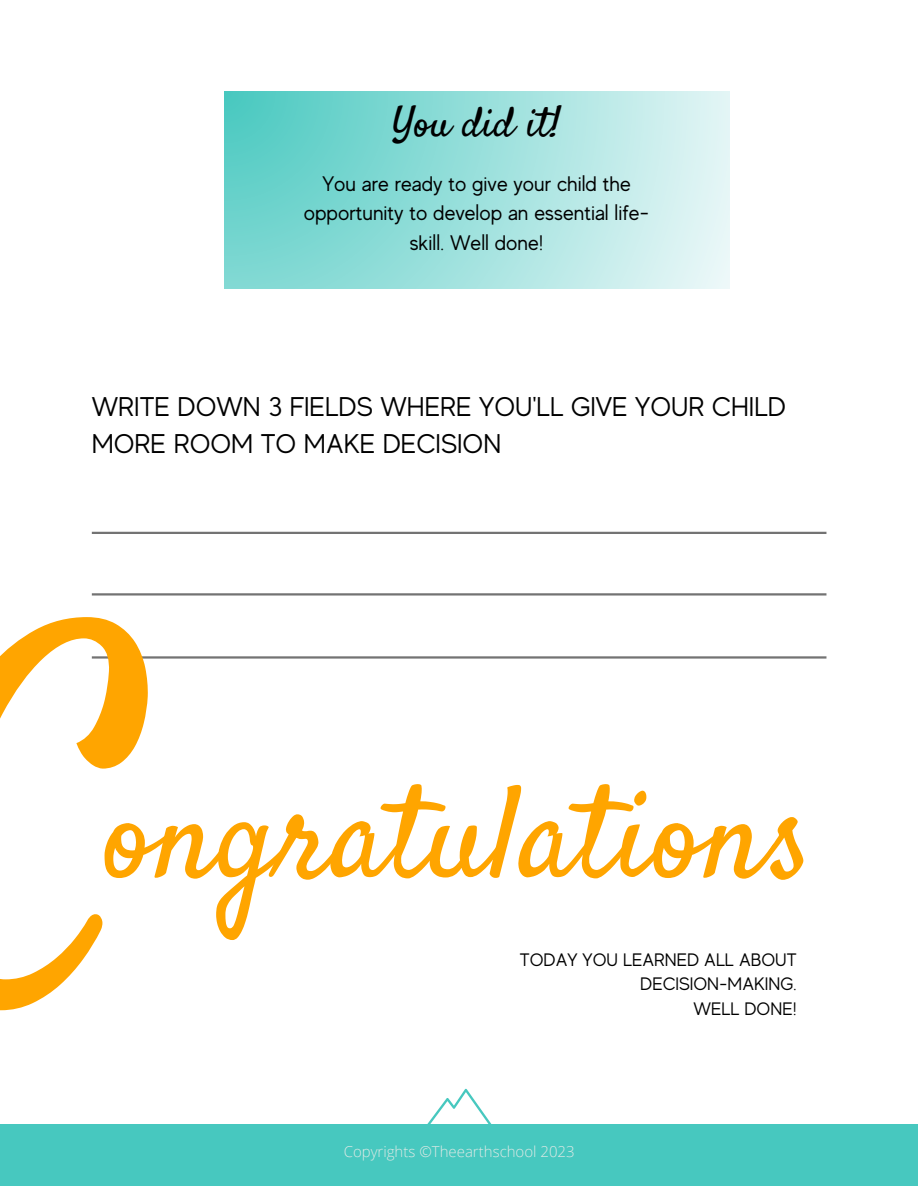
<style>
.page{position:relative;width:918px;height:1186px;background:#fff}
.page>*{position:absolute;margin:0;border:0;box-sizing:border-box;transform-origin:0 0}
.t1{font:427.35px "Satisfy";color:#ffa500}
.t2{font:132px "Satisfy";color:#ffa500}
.t3{font:42px "Satisfy";color:#000}
.t4{font:27px/37.2px "MADE Evolve Sans";color:#000}
.t5{font:21px/29.2px "MADE Evolve Sans";color:#000;text-align:center}
.t6{font:18px/24.3px "MADE Evolve Sans";color:#000;text-align:right}
.t7{font:300 15px "Open Sans";color:#dee9e5}
</style>
<div class="page">
<div style="left:0;top:1124px;width:918px;height:62px;background:#47c8bf"></div>
<svg style="left:427px;top:1089px;width:65px;height:35px"></svg>
<svg style="left:224px;top:92px;width:505px;height:196px;background:#9ee1dd"></svg>
<hr style="left:92px;top:532px;width:734px;height:2px;background:#737373">
<hr style="left:92px;top:593px;width:734px;height:2px;background:#737373">
<hr style="left:92px;top:656px;width:734px;height:2px;background:#737373">
<p class="t3" style="left:392px;top:97px;width:170px">You did it!</p>
<p class="t5" style="left:304px;top:169px;width:347px">You are ready to give your child the opportunity to develop an essential life&shy;skill. Well done!</p>
<p class="t4" style="left:92px;top:388px;width:696px">WRITE DOWN 3 FIELDS WHERE YOU'LL GIVE YOUR CHILD<br>MORE ROOM TO MAKE DECISION</p>
<p class="t1" style="left:-89px;top:533px;width:236px">C</p>
<p class="t2" style="left:105px;top:752px;width:709px">ongratulations</p>
<p class="t6" style="left:520px;top:947px;width:278px">TODAY YOU LEARNED ALL ABOUT<br>DECISION-MAKING.</p>
<p class="t6" style="left:694px;top:996px;width:105px">WELL DONE!</p>
<p class="t7" style="left:344px;top:1141px;width:233px">Copyrights ©Theearthschool 2023</p>
</div>
